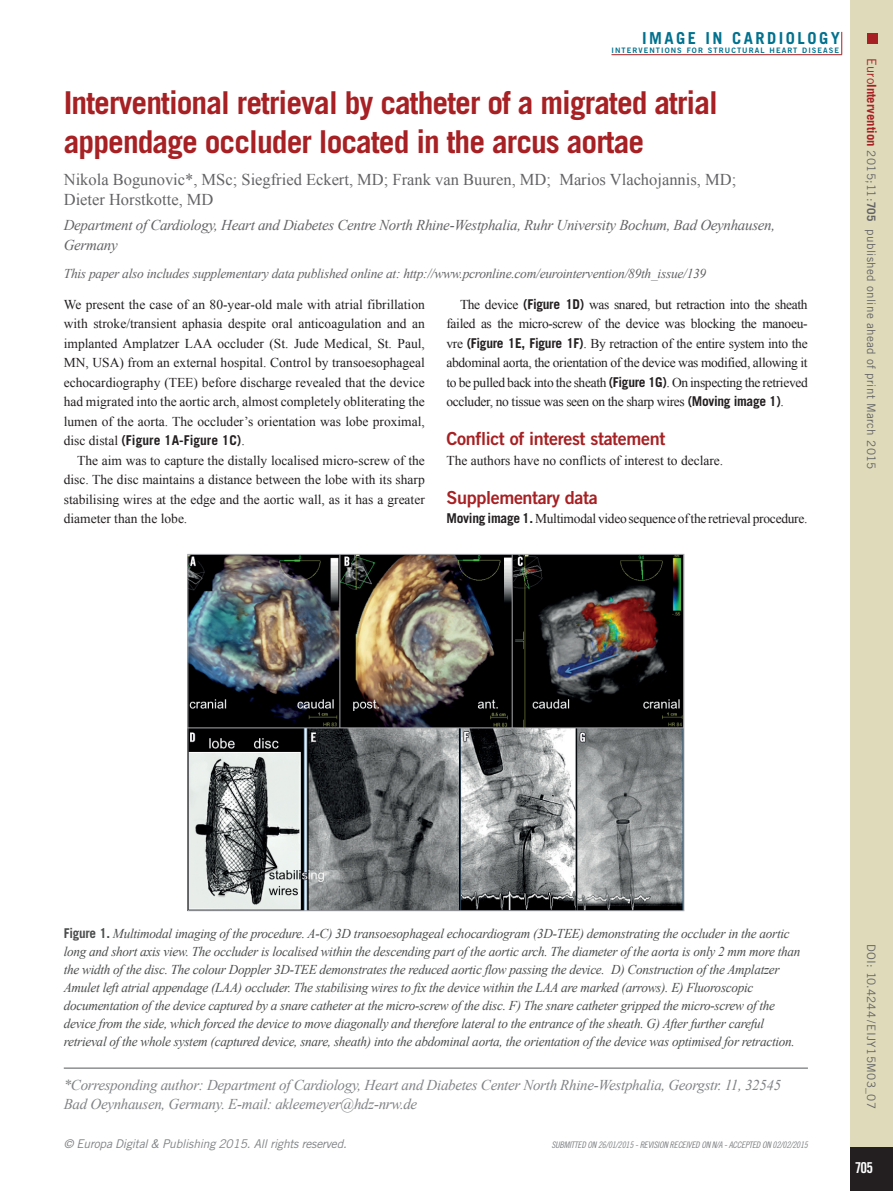
<style>
.page{position:relative;width:893px;height:1191px;background:#fff}
.page>*{position:absolute;margin:0;border:0;box-sizing:border-box;transform-origin:0 0}
.t1{font:700 31.5px/39px "+TNIXPK Trade Gothic LT Std";letter-spacing:-.03em;color:#a72023}
.t2{font:18px "+BSWASJ Trade Gothic LT Std Bd 2";letter-spacing:-.02em;color:#a72023}
.t3{font:16.5px/19.5px "+BQRNEZ Times New Roman";color:#636366}
.t4{font:700 16.5px "+TNIXPK Trade Gothic LT Std";letter-spacing:.15em;color:#00718e}
.t5{font:italic 15px/19.5px "+AIIRNI Times New Roman";letter-spacing:-.02em;color:#808285}
.t6{font:italic 15px/19.5px "+AIIRNI Times New Roman";letter-spacing:-.02em;color:#636366}
.t7{font:15px "+GDRIZX Trade Gothic LT Std Bd Cn 20";color:#fff}
.t8{font:13.5px/19.5px "+BQRNEZ Times New Roman";color:#231f20;text-align:justify}
.t9{font:italic 13.5px/18px "+AIIRNI Times New Roman";letter-spacing:-.02em;color:#4b4c4d}
.t10{font:italic 13.5px "+AIIRNI Times New Roman";letter-spacing:-.02em;color:#636366}
.t11{font:13.5px "+BQRNEZ Times New Roman";letter-spacing:-.02em;color:#231f20}
.t12{font:700 13.5px "+TNIXPK Trade Gothic LT Std";color:#231f20}
.t13{font:italic 12px "+ACVKCV Trade Gothic LT Std";letter-spacing:-.02em;color:#808285}
.t14{font:11.7px "+NAEBXI Trade Gothic LT Std";letter-spacing:.03em;color:#636366}
.t15{font:9px "+CMBEAU Trade Gothic LT Std Cn 18 Obl";letter-spacing:-.02em;color:#808285}
.t16{font:7.5px "+BSWASJ Trade Gothic LT Std Bd 2";letter-spacing:.145em;color:#00718e}
.s1{font-family:"+BQRNEZ Times New Roman";font-weight:400}
.s2{font-family:"+TNIXPK Trade Gothic LT Std";font-weight:700}
.s3{font-size:12.75px;color:#a72023}
.s4{font-family:"+TNIXPK Trade Gothic LT Std";font-weight:700;font-size:12.75px;color:#a72023}
.s5{font-family:"+TNIXPK Trade Gothic LT Std";font-weight:700;font-style:normal}
</style>
<div class="page">
<div style="left:850px;top:0;width:43px;height:1191px;background:#dedaba"></div>
<div style="left:850px;top:1147px;width:43px;height:44px;background:#231f20"></div>
<div style="left:867px;top:34px;width:11px;height:10px;background:#a72023"></div>
<hr style="left:611px;top:54px;width:231px;height:1px;background:#a72023">
<svg style="left:841px;top:32px;width:1px;height:22px"></svg>
<hr style="left:64px;top:1067px;width:744px;height:1px;background:#57585a">
<img style="left:189px;top:556px;width:493px;height:353px">
<p class="t4" style="left:642px;top:32px;width:199px">IMAGE IN CARDIOLOGY</p>
<p class="t16" style="left:611px;top:47px;width:229px">INTERVENTIONS FOR STRUCTURAL HEART DISEASE</p>
<h1 class="t1" style="left:64px;top:85px;width:656px">Interventional retrieval by catheter of a migrated atrial appendage occluder located in the arcus aortae</h1>
<p class="t3" style="left:64px;top:171px;width:674px">Nikola Bogunovic*, MSc; Siegfried Eckert, MD; Frank van Buuren, MD; Marios Vlachojannis, MD;<br>Dieter Horstkotte, MD</p>
<p class="t6" style="left:64px;top:217px;width:713px">Department of Cardiology, Heart and Diabetes Centre North Rhine-Westphalia, Ruhr University Bochum, Bad Oeynhausen,<br>Germany</p>
<p class="t10" style="left:64px;top:269px;width:644px">This paper also includes supplementary data published online at: http://www.pcronline.com/eurointervention/89th_issue/139</p>
<p class="t8" style="left:64px;top:296px;width:363px">We present the case of an 80-year-old male with atrial fibrillation with stroke/transient aphasia despite oral anticoagulation and an implanted Amplatzer LAA occluder (St. Jude Medical, St. Paul, MN, USA) from an external hospital. Control by transoesophageal echocardiography (TEE) before discharge revealed that the device had migrated into the aortic arch, almost completely obliterating the lumen of the aorta. The occluder’s orientation was lobe proximal,</p>
<p class="t12" style="left:64px;top:435px;width:183px"><span class="s1">disc distal</span> (Figure 1A-Figure 1C)<span class="s1">.</span></p>
<p class="t8" style="left:64px;top:452px;width:363px;text-indent:14px">The aim was to capture the distally localised micro-screw of the disc. The disc maintains a distance between the lobe with its sharp stabilising wires at the edge and the aortic wall, as it has a greater diameter than the lobe.</p>
<p class="t8" style="left:446px;top:296px;width:363px;text-indent:14px">The device <span class="s2">(Figure 1D)</span> was snared, but retraction into the sheath failed as the micro-screw of the device was blocking the manoeu&shy;vre <span class="s2">(Figure 1E, Figure 1F)</span>. By retraction of the entire system into the abdominal aorta, the orientation of the device was modified, allowing it to be pulled back into the sheath <span class="s2">(Figure 1G)</span>. On inspecting the retrieved occluder, no tissue was seen on the sharp wires <span class="s2">(Moving image 1)</span>.</p>
<h2 class="t2" style="left:446px;top:432px;width:220px">Conflict of interest statement</h2>
<p class="t8" style="left:446px;top:452px;width:278px">The authors have no conflicts of interest to declare.</p>
<h2 class="t2" style="left:446px;top:491px;width:153px">Supplementary data</h2>
<p class="t11" style="left:446px;top:514px;width:363px"><span class="s2">Moving image 1.</span>Multimodal video sequence of the retrieval procedure.</p>
<p class="t14" style="left:876px;top:58px;width:412px;rotate:90deg"><span class="s3">Euro</span><span class="s4">Intervention</span> 2015;11:<span class="s2">705</span> published online ahead of print March 2015</p>
<p class="t9" style="left:64px;top:925px;width:738px"><span class="s5">Figure 1.</span> Multimodal imaging of the procedure. A-C) 3D transoesophageal echocardiogram (3D-TEE) demonstrating the occluder in the aortic long and short axis view. The occluder is localised within the descending part of the aortic arch. The diameter of the aorta is only 2 mm more than the width of the disc. The colour Doppler 3D-TEE demonstrates the reduced aortic flow passing the device. D) Construction of the Amplatzer Amulet left atrial appendage (LAA) occluder. The stabilising wires to fix the device within the LAA are marked (arrows). E) Fluoroscopic documentation of the device captured by a snare catheter at the micro-screw of the disc. F) The snare catheter gripped the micro-screw of the device from the side, which forced the device to move diagonally and therefore lateral to the entrance of the sheath. G) After further careful retrieval of the whole system (captured device, snare, sheath) into the abdominal aorta, the orientation of the device was optimised for retraction.</p>
<p class="t5" style="left:64px;top:1076px;width:719px">*Corresponding author: Department of Cardiology, Heart and Diabetes Center North Rhine-Westphalia, Georgstr. 11, 32545<br>Bad Oeynhausen, Germany. E-mail: akleemeyer@hdz-nrw.de</p>
<p class="t13" style="left:64px;top:1139px;width:285px">© Europa Digital &amp; Publishing 2015. All rights reserved.</p>
<p class="t15" style="left:551px;top:1140px;width:258px">SUBMITTED ON 26/01/2015 - REVISION RECEIVED ON N/A - ACCEPTED ON 02/02/2015</p>
<p class="t14" style="left:876px;top:944px;width:166px;rotate:90deg">DOI: 10.4244/EIJY15M03_07</p>
<p class="t7" style="left:855px;top:1159px;width:20px">705</p>
</div>
